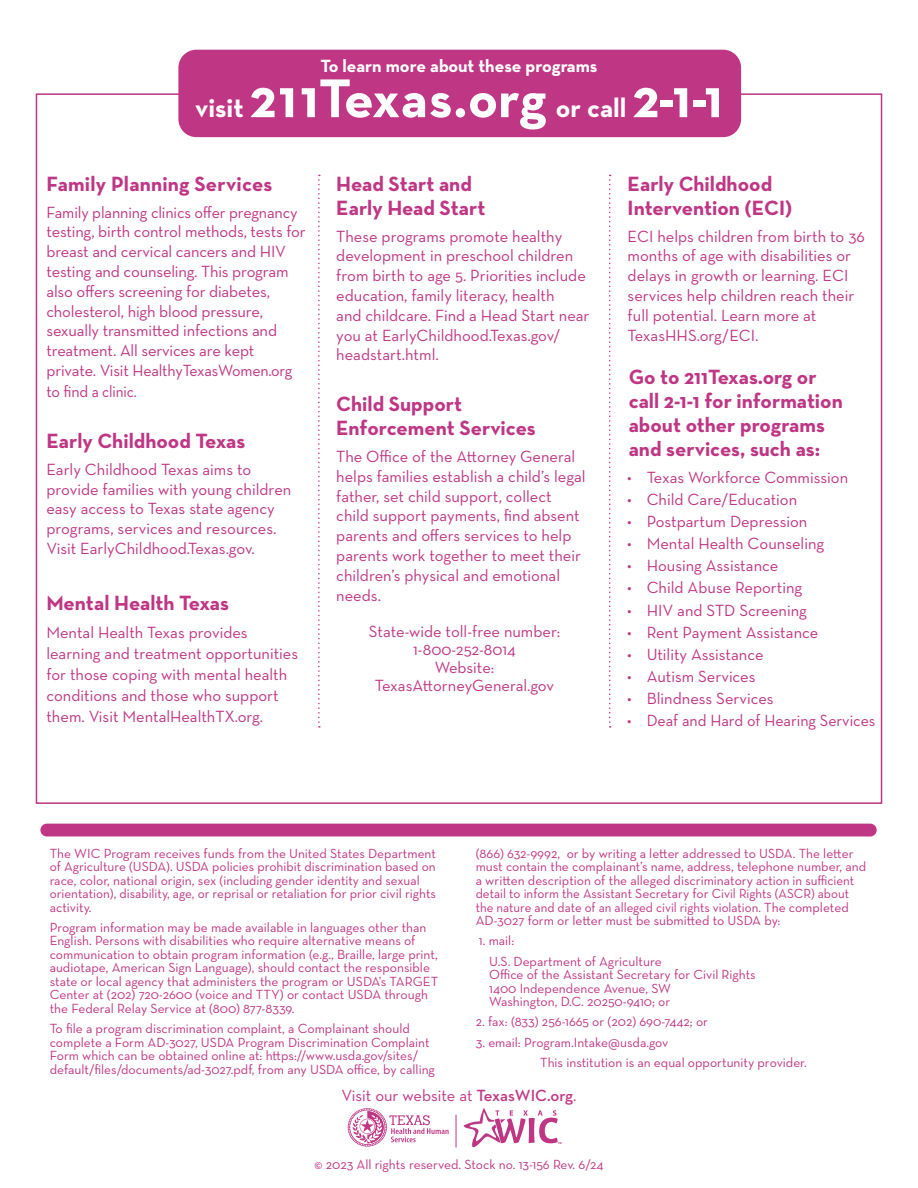
<style>
.page{position:relative;width:918px;height:1188px;background:#fff}
.page>*{position:absolute;margin:0;border:0;box-sizing:border-box;transform-origin:0 0}
.t1{font:700 55.5px "Neutraface Text";color:#fff}
.t2{font:700 21px/24px "Neutraface Text";color:#be3684}
.t3{font:700 18px "Neutraface Text";color:#fff}
.t4{font:16.5px/19.8px "Neutraface Text";color:#be3684}
.t5{font:13.5px/13.5px "Neutraface Text";color:#be3684}
.s1{font-size:27px}
.s2{font-weight:600}
</style>
<div class="page">
<svg style="left:348px;top:1108px;width:101px;height:39px"></svg>
<svg style="left:464px;top:1108px;width:98px;height:39px"></svg>
<hr style="left:456px;top:1115px;width:1px;height:32px;background:#be3684">
<div style="left:178px;top:50px;width:563px;height:87px;background:#be3684;border-radius:18px"></div>
<div style="left:40px;top:824px;width:837px;height:12px;background:#be3684;border-radius:6px"></div>
<svg style="left:318px;top:175px;width:2px;height:553px"></svg>
<svg style="left:609px;top:175px;width:2px;height:553px"></svg>
<h3 class="t3" style="left:320px;top:54px;width:279px">To learn more about these programs</h3>
<h3 class="t1" style="left:195px;top:63px;width:529px"><span class="s1">visit</span> 211Texas.org <span class="s1">or call</span> 2-1-1</h3>
<h2 class="t2" style="left:46px;top:172px;width:227px">Family Planning Services</h2>
<p class="t4" style="left:46px;top:202px;width:261px">Family planning clinics offer pregnancy testing, birth control methods, tests for breast and cervical cancers and HIV testing and counseling. This program also offers screening for diabetes, cholesterol, high blood pressure, sexually transmitted infections and treatment. All services are kept private. Visit HealthyTexasWomen.org to find a clinic.</p>
<h2 class="t2" style="left:46px;top:429px;width:200px">Early Childhood Texas</h2>
<p class="t4" style="left:46px;top:459px;width:246px">Early Childhood Texas aims to provide families with young children easy access to Texas state agency programs, services and resources.<br>Visit EarlyChildhood.Texas.gov.</p>
<h2 class="t2" style="left:46px;top:590px;width:184px">Mental Health Texas</h2>
<p class="t4" style="left:46px;top:621px;width:253px;line-height:21px">Mental Health Texas provides learning and treatment opportunities for those coping with mental health conditions and those who support them. Visit MentalHealthTX.org.</p>
<h2 class="t2" style="left:336px;top:172px;width:151px">Head Start and<br>Early Head Start</h2>
<p class="t4" style="left:336px;top:226px;width:255px">These programs promote healthy development in preschool children from birth to age 5. Priorities include education, family literacy, health<br>and childcare. Find a Head Start near you at EarlyChildhood.Texas.gov/ headstart.html.</p>
<h2 class="t2" style="left:336px;top:392px;width:201px">Child Support<br>Enforcement Services</h2>
<p class="t4" style="left:336px;top:446px;width:251px">The Office of the Attorney General helps families establish a child’s legal father, set child support, collect child support payments, find absent parents and offers services to help parents work together to meet their children’s physical and emotional needs.</p>
<p class="t4" style="left:369px;top:622px;width:193px;line-height:18px;text-align:center">State-wide toll-free number:<br>1-800-252-8014</p>
<p class="t4" style="left:375px;top:658px;width:181px;line-height:18px;text-align:center">Website:<br>TexasAttorneyGeneral.gov</p>
<h2 class="t2" style="left:628px;top:172px;width:166px">Early Childhood<br>Intervention (ECI)</h2>
<p class="t4" style="left:628px;top:226px;width:239px">ECI helps children from birth to 36 months of age with disabilities or delays in growth or learning. ECI services help children reach their full potential. Learn more at<br>TexasHHS.org/ECI.</p>
<h2 class="t2" style="left:629px;top:365px;width:216px">Go to 211Texas.org or call 2-1-1 for information about other programs and services, such as:</h2>
<p class="t4" style="left:627px;top:467px;width:223px">• Texas Workforce Commission</p>
<p class="t4" style="left:627px;top:489px;width:171px">• Child Care/Education</p>
<p class="t4" style="left:627px;top:511px;width:182px">• Postpartum Depression</p>
<p class="t4" style="left:627px;top:534px;width:199px">• Mental Health Counseling</p>
<p class="t4" style="left:627px;top:556px;width:153px">• Housing Assistance</p>
<p class="t4" style="left:627px;top:578px;width:177px">• Child Abuse Reporting</p>
<p class="t4" style="left:627px;top:600px;width:181px">• HIV and STD Screening</p>
<p class="t4" style="left:627px;top:622px;width:193px">• Rent Payment Assistance</p>
<p class="t4" style="left:627px;top:644px;width:138px">• Utility Assistance</p>
<p class="t4" style="left:627px;top:666px;width:130px">• Autism Services</p>
<p class="t4" style="left:627px;top:688px;width:148px">• Blindness Services</p>
<p class="t4" style="left:627px;top:710px;width:250px">• Deaf and Hard of Hearing Services</p>
<p class="t5" style="left:50px;top:846px;width:388px">The WIC Program receives funds from the United States Department of Agriculture (USDA). USDA policies prohibit discrimination based on race, color, national origin, sex (including gender identity and sexual orientation), disability, age, or reprisal or retaliation for prior civil rights activity.</p>
<p class="t5" style="left:50px;top:920px;width:390px">Program information may be made available in languages other than English. Persons with disabilities who require alternative means of communication to obtain program information (e.g., Braille, large print, audiotape, American Sign Language), should contact the responsible state or local agency that administers the program or USDA’s TARGET Center at (202) 720-2600 (voice and TTY) or contact USDA through the Federal Relay Service at (800) 877-8339.</p>
<p class="t5" style="left:50px;top:1022px;width:387px">To file a program discrimination complaint, a Complainant should complete a Form AD-3027, USDA Program Discrimination Complaint Form which can be obtained online at: https://www.usda.gov/sites/ default/files/documents/ad-3027.pdf, from any USDA office, by calling</p>
<p class="t5" style="left:476px;top:846px;width:392px">(866) 632-9992, or by writing a letter addressed to USDA. The letter must contain the complainant’s name, address, telephone number, and a written description of the alleged discriminatory action in sufficient detail to inform the Assistant Secretary for Civil Rights (ASCR) about the nature and date of an alleged civil rights violation. The completed AD-3027 form or letter must be submitted to USDA by:</p>
<p class="t5" style="left:479px;top:934px;width:37px">1. mail:</p>
<p class="t5" style="left:489px;top:954px;width:268px">U.S. Department of Agriculture<br>Office of the Assistant Secretary for Civil Rights 1400 Independence Avenue, SW<br>Washington, D.C. 20250-9410; or</p>
<p class="t5" style="left:476px;top:1015px;width:234px">2. fax: (833) 256-1665 or (202) 690-7442; or</p>
<p class="t5" style="left:476px;top:1035px;width:194px">3. email: Program.Intake@usda.gov</p>
<p class="t5" style="left:540px;top:1055px;width:268px">This institution is an equal opportunity provider.</p>
<p class="t4" style="left:342px;top:1085px;width:236px">Visit our website at <span class="s2">TexasWIC.org</span>.</p>
<p class="t5" style="left:315px;top:1158px;width:290px">© 2023 All rights reserved. Stock no. 13-156 Rev. 6/24</p>
</div>
